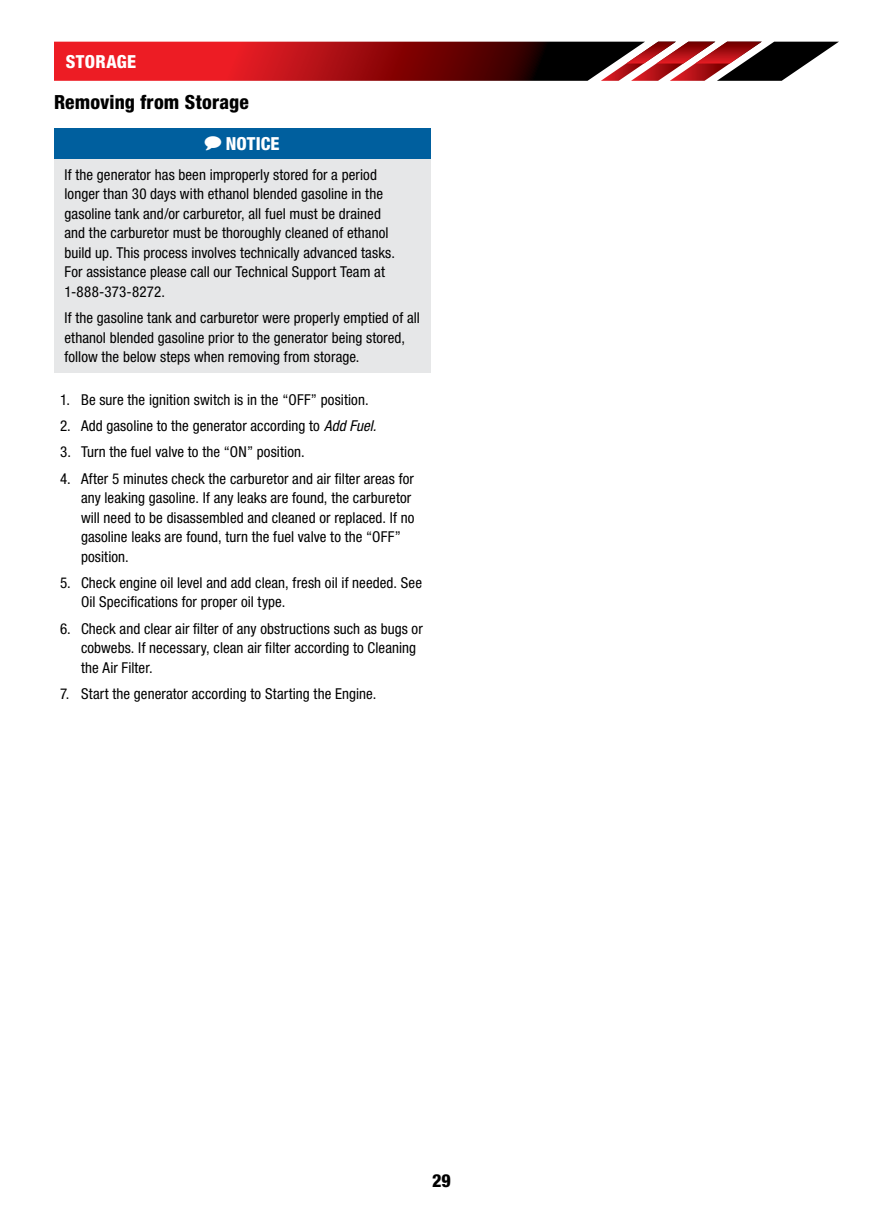
<style>
.page{position:relative;width:893px;height:1212px;background:#fff}
.page>*{position:absolute;margin:0;border:0;box-sizing:border-box;transform-origin:0 0}
.t1{font:800 condensed 19.5px "Helvetica Neue LT Std";letter-spacing:.005em;color:#000}
.t2{font:800 condensed 18px "Helvetica Neue LT Std";letter-spacing:.005em;color:#fff}
.t3{font:800 condensed 18px "Helvetica Neue LT Std";color:#000}
.t4{font:condensed 15px/19.5px "Helvetica Neue LT Std";letter-spacing:.005em;color:#000}
.s1{font-style:italic}
</style>
<div class="page">
<svg style="left:54px;top:42px;width:785px;height:39px;background:#972529"></svg>
<div style="left:54px;top:128px;width:376px;height:31px;background:#005f9e"></div>
<div style="left:54px;top:159px;width:376px;height:214px;background:#e6e7e8"></div>
<p class="t2" style="left:66px;top:51px;width:21px">Storage</p>
<h1 class="t1" style="left:54px;top:90px;width:196px">Removing from Storage</h1>
<p class="t2" style="left:205px;top:132px;width:76px">◆ NOTICE</p>
<p class="t4" style="left:64px;top:165px;width:332px">If the generator has been improperly stored for a period longer than 30 days with ethanol blended gasoline in the gasoline tank and/or carburetor, all fuel must be drained and the carburetor must be thoroughly cleaned of ethanol build up. This process involves technically advanced tasks.<br>For assistance please call our Technical Support Team at 1-888-373-8272.</p>
<p class="t4" style="left:64px;top:308px;width:357px">If the gasoline tank and carburetor were properly emptied of all ethanol blended gasoline prior to the generator being stored, follow the below steps when removing from storage.</p>
<p class="t4" style="left:60px;top:390px;width:310px">1. Be sure the ignition switch is in the “OFF” position.</p>
<p class="t4" style="left:60px;top:416px;width:318px">2. Add gasoline to the generator according to <span class="s1">Add Fuel.</span></p>
<p class="t4" style="left:60px;top:442px;width:246px">3. Turn the fuel valve to the “ON” position.</p>
<p class="t4" style="left:81px;top:468px;width:335px;text-indent:-21px">4. After 5 minutes check the carburetor and air filter areas for any leaking gasoline. If any leaks are found, the carburetor will need to be disassembled and cleaned or replaced. If no gasoline leaks are found, turn the fuel valve to the “OFF” position.</p>
<p class="t4" style="left:81px;top:573px;width:342px;text-indent:-21px">5. Check engine oil level and add clean, fresh oil if needed. See<br>Oil Specifications for proper oil type.</p>
<p class="t4" style="left:81px;top:618px;width:343px;text-indent:-21px">6. Check and clear air filter of any obstructions such as bugs or cobwebs. If necessary, clean air filter according to Cleaning the Air Filter.</p>
<p class="t4" style="left:60px;top:684px;width:318px">7. Start the generator according to Starting the Engine.</p>
<p class="t3" style="left:432px;top:1169px;width:20px">29</p>
</div>
